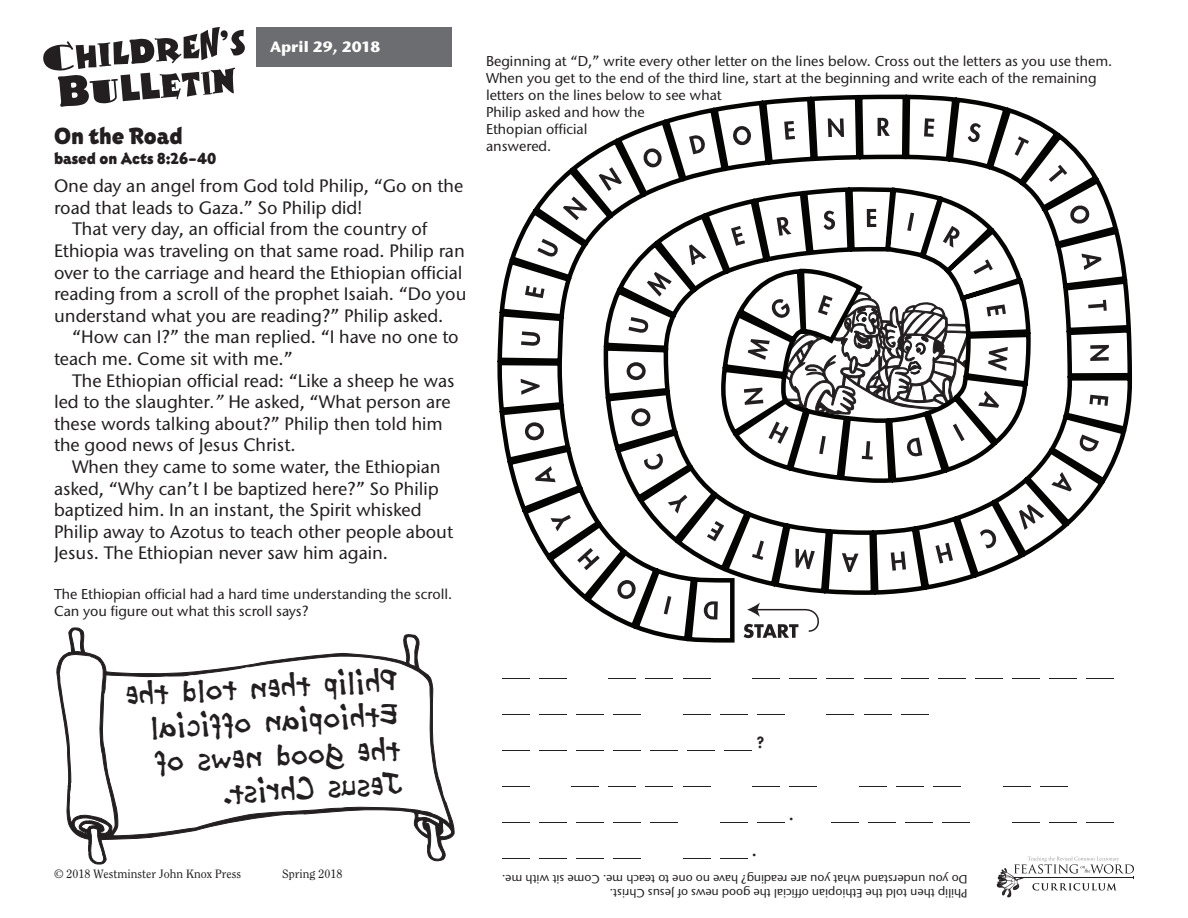
<style>
.page{position:relative;width:1188px;height:918px;background:#fff}
.page>*{position:absolute;margin:0;border:0;box-sizing:border-box;transform-origin:0 0}
.t1{font:24px "Eborg ITC Std";color:#231f20}
.t2{font:500 18px "Stone Sans ITC Std";color:#231f20}
.t3{font:16.5px "Eborg ITC Std";letter-spacing:-.005em;color:#231f20}
.t4{font:700 15px "Stone Sans ITC Std";color:#fff}
.t5{font:500 14.25px/17.1px "Stone Sans ITC Std";color:#231f20}
.t6{font:500 12px/14.4px "Stone Sans ITC Std";color:#231f20}
.t7{font:12px "Clearface Std";color:#231f20}
.t8{font:800 7.5px "Futura";color:#231f20;scale:15 1}
.s1{font-style:italic}
</style>
<div class="page">
<svg style="left:43px;top:27px;width:202px;height:80px"></svg>
<svg style="left:997px;top:856px;width:137px;height:41px"></svg>
<svg style="left:59px;top:629px;width:57px;height:234px"></svg>
<svg style="left:102px;top:654px;width:348px;height:182px"></svg>
<svg style="left:416px;top:813px;width:36px;height:47px"></svg>
<div style="left:256px;top:27px;width:196px;height:40px;background:#6c6d70"></div>
<svg style="left:497px;top:94px;width:636px;height:547px"></svg>
<svg style="left:685px;top:575px;width:52px;height:68px"></svg>
<svg style="left:664px;top:596px;width:7px;height:18px"></svg>
<svg style="left:616px;top:579px;width:21px;height:21px"></svg>
<svg style="left:577px;top:548px;width:23px;height:22px"></svg>
<svg style="left:551px;top:515px;width:20px;height:16px"></svg>
<svg style="left:535px;top:466px;width:21px;height:16px"></svg>
<svg style="left:524px;top:422px;width:21px;height:19px"></svg>
<svg style="left:521px;top:379px;width:19px;height:16px"></svg>
<svg style="left:521px;top:331px;width:20px;height:15px"></svg>
<svg style="left:525px;top:286px;width:20px;height:12px"></svg>
<svg style="left:537px;top:239px;width:22px;height:18px"></svg>
<svg style="left:563px;top:196px;width:24px;height:24px"></svg>
<svg style="left:599px;top:167px;width:23px;height:24px"></svg>
<svg style="left:642px;top:147px;width:21px;height:22px"></svg>
<svg style="left:689px;top:134px;width:17px;height:20px"></svg>
<svg style="left:732px;top:125px;width:20px;height:21px"></svg>
<svg style="left:784px;top:121px;width:11px;height:19px"></svg>
<svg style="left:828px;top:118px;width:16px;height:19px"></svg>
<svg style="left:878px;top:118px;width:12px;height:18px"></svg>
<svg style="left:924px;top:118px;width:10px;height:19px"></svg>
<svg style="left:968px;top:123px;width:13px;height:20px"></svg>
<svg style="left:824px;top:211px;width:11px;height:19px"></svg>
<svg style="left:1015px;top:136px;width:14px;height:20px"></svg>
<svg style="left:1049px;top:165px;width:18px;height:17px"></svg>
<svg style="left:1069px;top:204px;width:22px;height:21px"></svg>
<svg style="left:1082px;top:254px;width:19px;height:16px"></svg>
<svg style="left:1088px;top:300px;width:19px;height:11px"></svg>
<svg style="left:1090px;top:345px;width:19px;height:16px"></svg>
<svg style="left:1089px;top:395px;width:19px;height:11px"></svg>
<svg style="left:1078px;top:435px;width:21px;height:18px"></svg>
<svg style="left:1051px;top:472px;width:21px;height:19px"></svg>
<svg style="left:1019px;top:504px;width:25px;height:26px"></svg>
<svg style="left:980px;top:528px;width:17px;height:20px"></svg>
<svg style="left:935px;top:543px;width:18px;height:21px"></svg>
<svg style="left:891px;top:551px;width:15px;height:20px"></svg>
<svg style="left:842px;top:553px;width:17px;height:19px"></svg>
<svg style="left:795px;top:549px;width:20px;height:20px"></svg>
<svg style="left:752px;top:541px;width:12px;height:19px"></svg>
<svg style="left:707px;top:521px;width:17px;height:20px"></svg>
<svg style="left:668px;top:495px;width:19px;height:19px"></svg>
<svg style="left:644px;top:453px;width:20px;height:18px"></svg>
<svg style="left:631px;top:408px;width:20px;height:19px"></svg>
<svg style="left:626px;top:362px;width:20px;height:18px"></svg>
<svg style="left:628px;top:317px;width:21px;height:16px"></svg>
<svg style="left:647px;top:272px;width:25px;height:25px"></svg>
<svg style="left:689px;top:244px;width:18px;height:21px"></svg>
<svg style="left:731px;top:226px;width:14px;height:20px"></svg>
<svg style="left:777px;top:217px;width:14px;height:19px"></svg>
<svg style="left:867px;top:209px;width:9px;height:18px"></svg>
<svg style="left:907px;top:213px;width:7px;height:18px"></svg>
<svg style="left:943px;top:226px;width:18px;height:22px"></svg>
<svg style="left:974px;top:259px;width:19px;height:15px"></svg>
<svg style="left:987px;top:304px;width:19px;height:12px"></svg>
<svg style="left:988px;top:347px;width:20px;height:24px"></svg>
<svg style="left:978px;top:391px;width:21px;height:17px"></svg>
<svg style="left:744px;top:291px;width:224px;height:169px"></svg>
<svg style="left:744px;top:603px;width:80px;height:35px"></svg>
<svg style="left:126px;top:636px;width:293px;height:168px"></svg>
<p class="t4" style="left:270px;top:36px;width:112px">April 29, 2018</p>
<h1 class="t1" style="left:54px;top:123px;width:130px">On the Road</h1>
<p class="t3" style="left:54px;top:149px;width:164px">based on Acts 8:26–40</p>
<p class="t2" style="left:54px;top:175px;width:411px">One day an angel from God told Philip, “Go on the</p>
<p class="t2" style="left:54px;top:196px;width:310px">road that leads to Gaza.” So Philip did!</p>
<p class="t2" style="left:72px;top:218px;width:357px">That very day, an official from the country of</p>
<p class="t2" style="left:54px;top:240px;width:412px">Ethiopia was traveling on that same road. Philip ran</p>
<p class="t2" style="left:54px;top:261px;width:410px">over to the carriage and heard the Ethiopian official</p>
<p class="t2" style="left:54px;top:283px;width:414px">reading from a scroll of the prophet Isaiah. “Do you</p>
<p class="t2" style="left:54px;top:304px;width:391px">understand what you are reading?” Philip asked.</p>
<p class="t2" style="left:72px;top:326px;width:388px">“How can I?” the man replied. “I have no one to</p>
<p class="t2" style="left:54px;top:348px;width:240px">teach me. Come sit with me.”</p>
<p class="t2" style="left:72px;top:369px;width:384px">The Ethiopian official read: “Like a sheep he was</p>
<p class="t2" style="left:54px;top:391px;width:398px">led to the slaughter<span class="s1">.”</span> He asked, “What person are</p>
<p class="t2" style="left:54px;top:412px;width:390px">these words talking about?” Philip then told him</p>
<p class="t2" style="left:54px;top:434px;width:243px">the good news of Jesus Christ.</p>
<p class="t2" style="left:72px;top:456px;width:370px">When they came to some water, the Ethiopian</p>
<p class="t2" style="left:54px;top:477px;width:386px">asked, “Why can’t I be baptized here?” So Philip</p>
<p class="t2" style="left:54px;top:499px;width:369px">baptized him. In an instant, the Spirit whisked</p>
<p class="t2" style="left:54px;top:520px;width:401px">Philip away to Azotus to teach other people about</p>
<p class="t2" style="left:54px;top:542px;width:336px">Jesus. The Ethiopian never saw him again.</p>
<p class="t5" style="left:54px;top:585px;width:400px">The Ethiopian official had a hard time understanding the scroll.<br>Can you figure out what this scroll says?</p>
<p class="t5" style="left:486px;top:52px;width:628px">Beginning at “D,” write every other letter on the lines below. Cross out the letters as you use them.<br>When you get to the end of the third line, start at the beginning and write each of the remaining letters on the lines below to see what<br>Philip asked and how the<br>Ethopian official<br>answered.</p>
<p class="t7" style="left:54px;top:867px;width:189px">© 2018 Westminster John Knox Press</p>
<p class="t7" style="left:282px;top:867px;width:62px">Spring 2018</p>
<p class="t8" style="left:497px;top:673px;width:6px">--</p>
<p class="t8" style="left:604px;top:673px;width:9px">---</p>
<p class="t8" style="left:748px;top:673px;width:26px">----------</p>
<p class="t8" style="left:497px;top:709px;width:11px">----</p>
<p class="t8" style="left:678px;top:709px;width:9px">---</p>
<p class="t8" style="left:822px;top:709px;width:9px">---</p>
<p class="t8" style="left:497px;top:745px;width:19px">-------<sup>?</sup></p>
<p class="t8" style="left:497px;top:781px;width:4px">-</p>
<p class="t8" style="left:567px;top:781px;width:11px">----</p>
<p class="t8" style="left:748px;top:781px;width:6px">--</p>
<p class="t8" style="left:854px;top:781px;width:9px">---</p>
<p class="t8" style="left:998px;top:781px;width:6px">--</p>
<p class="t8" style="left:497px;top:817px;width:14px">-----</p>
<p class="t8" style="left:715px;top:817px;width:7px">--<sup>.</sup></p>
<p class="t8" style="left:826px;top:817px;width:11px">----</p>
<p class="t8" style="left:1007px;top:817px;width:9px">---</p>
<p class="t8" style="left:497px;top:853px;width:11px">----</p>
<p class="t8" style="left:678px;top:853px;width:7px">--<sup>.</sup></p>
<p class="t6" style="left:968px;top:901px;width:467px;rotate:-180deg">Philip then told the Ethiopian official the good news of Jesus Christ.<br>Do you understand what you are reading? have no one to teach me. Come sit with me.</p>
</div>
